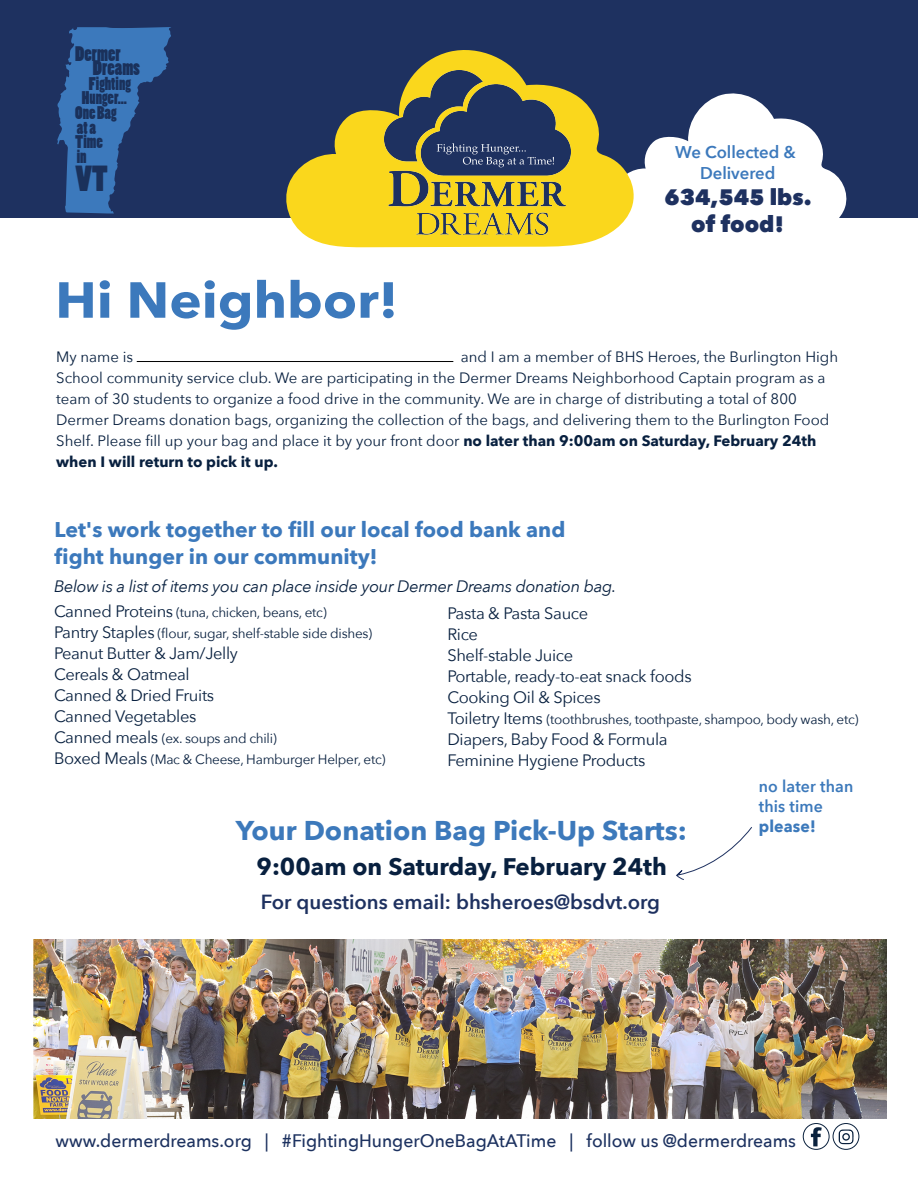
<style>
.page{position:relative;width:918px;height:1188px;background:#fff}
.page>*{position:absolute;margin:0;border:0;box-sizing:border-box;transform-origin:0 0}
.t1{font:700 50.1px "Avenir Next";color:#3c79bc;scale:1.08 1}
.t2{font:33.9px "Poplar Std";color:#1a315b}
.t3{font:700 27.15px "Avenir Next";color:#3c79bb}
.t4{font:700 24px "Avenir Next";color:#08203f}
.t5{font:800 22.35px/26.7px "Avenir Next";color:#1e3160;text-align:center}
.t6{font:700 21.3px/27px "Avenir Next";color:#3c79bc}
.t7{font:600 20.4px "Avenir Next";color:#1e3160}
.t8{font:19.65px/14.5px "Poplar Std";color:#1a315b}
.t9{font:500 18.15px "Avenir Next";color:#1d3260}
.t10{font:17.25px "Poplar Std";color:#1a315b}
.t11{font:600 17.1px/20.4px "Avenir Next";color:#3c79bc;text-align:center}
.t12{font:16.5px/21px "Avenir Next";letter-spacing:-.02em;color:#08203f}
.t13{font:italic 16.5px "Avenir Next";letter-spacing:-.02em;color:#08203f}
.t14{font:600 16.5px/19.8px "Avenir Next";letter-spacing:.01em;color:#3c79bb;scale:.96 1}
.t15{font:700 16.5px "Avenir Next";letter-spacing:.01em;color:#3c79bb;scale:.96 1}
.t16{font:15px/21px "Avenir Next";color:#08203f}
.t17{font:13.5px/21px "Avenir Next";letter-spacing:-.02em;color:#08203f}
.s1{font-weight:700}
.s2{font-size:16.5px}
</style>
<div class="page">
<hr style="left:137px;top:361px;width:316px;height:1px;background:#000">
<svg style="left:833px;top:1124px;width:26px;height:25px"></svg>
<div style="left:833px;top:1123px;width:26px;height:27px;border:1px solid #0a213d;border-radius:50%"></div>
<div style="left:803px;top:1123px;width:26px;height:27px;border:1px solid #0a213d;border-radius:50%"></div>
<svg style="left:839px;top:1130px;width:15px;height:14px"></svg>
<svg style="left:811px;top:1127px;width:11px;height:19px"></svg>
<div style="left:0;top:0;width:918px;height:218px;background:#1e3160"></div>
<svg style="left:57px;top:27px;width:114px;height:187px"></svg>
<svg style="left:639px;top:93px;width:208px;height:125px"></svg>
<img style="left:33px;top:940px;width:854px;height:178px">
<svg style="left:286px;top:50px;width:353px;height:197px"></svg>
<img style="left:385px;top:71px;width:186px;height:163px">
<svg style="left:676px;top:827px;width:76px;height:53px"></svg>
<h3 class="t8" style="left:93px;top:47px;width:49px;text-indent:-18px">Dermer<br>Dreams</h3>
<p class="t10" style="left:89px;top:74px;width:44px">Fighting</p>
<p class="t10" style="left:82px;top:89px;width:47px">Hunger...</p>
<p class="t10" style="left:75px;top:103px;width:43px">One Bag</p>
<p class="t10" style="left:77px;top:118px;width:21px">at a</p>
<p class="t10" style="left:75px;top:132px;width:29px">Time</p>
<p class="t10" style="left:77px;top:147px;width:11px">in</p>
<h2 class="t2" style="left:75px;top:160px;width:34px">VT</h2>
<h1 class="t1" style="left:55px;top:257px;width:319px">Hi Neighbor!</h1>
<p class="t11" style="left:675px;top:142px;width:122px">We Collected &amp;<br>Delivered</p>
<h3 class="t5" style="left:665px;top:184px;width:149px">634,545 lbs. of food!</h3>
<p class="t16" style="left:56px;top:346px;width:783px;text-indent:404px">and I am a member of BHS Heroes, the Burlington High School community service club. We are participating in the Dermer Dreams Neighborhood Captain program as a team of 30 students to organize a food drive in the community. We are in charge of distributing a total of 800<br>Dermer Dreams donation bags, organizing the collection of the bags, and delivering them to the Burlington Food Shelf. Please fill up your bag and place it by your front door <span class="s1">no later than 9:00am on Saturday, February 24th when I will return to pick it up.</span></p>
<p class="t16" style="left:56px;top:346px;width:79px">My name is</p>
<h3 class="t6" style="left:55px;top:516px;width:512px">Let's work together to fill our local food bank and fight hunger in our community!</h3>
<p class="t13" style="left:54px;top:572px;width:564px">Below is a list of items you can place inside your Dermer Dreams donation bag.</p>
<p class="t12" style="left:447px;top:602px;width:246px">Pasta &amp; Pasta Sauce<br>Rice<br>Shelf-stable Juice<br>Portable, ready-to-eat snack foods<br>Cooking Oil &amp; Spices</p>
<p class="t17" style="left:447px;top:708px;width:413px"><span class="s2">Toiletry Items</span> (toothbrushes, toothpaste, shampoo, body wash, etc)</p>
<p class="t12" style="left:447px;top:728px;width:222px">Diapers, Baby Food &amp; Formula<br>Feminine Hygiene Products</p>
<p class="t17" style="left:54px;top:602px;width:320px"><span class="s2">Canned Proteins</span> (tuna, chicken, beans, etc)<br><span class="s2">Pantry Staples</span> (flour, sugar, shelf-stable side dishes)</p>
<p class="t12" style="left:54px;top:642px;width:185px">Peanut Butter &amp; Jam/Jelly<br>Cereals &amp; Oatmeal<br>Canned &amp; Dried Fruits<br>Canned Vegetables</p>
<p class="t17" style="left:54px;top:728px;width:333px"><span class="s2">Canned meals</span> (ex. soups and chili)<br><span class="s2">Boxed Meals</span> (Mac &amp; Cheese, Hamburger Helper, etc)</p>
<h3 class="t3" style="left:236px;top:807px;width:452px">Your Donation Bag Pick-Up Starts:</h3>
<h3 class="t4" style="left:257px;top:846px;width:412px">9:00am on Saturday, February 24th</h3>
<h3 class="t7" style="left:261px;top:884px;width:401px">For questions email: bhsheroes@bsdvt.org</h3>
<p class="t14" style="left:759px;top:776px;width:100px">no later than this time</p>
<p class="t15" style="left:759px;top:812px;width:61px">please!</p>
<p class="t9" style="left:56px;top:1125px;width:742px">www.dermerdreams.org | #FightingHungerOneBagAtATime | follow us @dermerdreams</p>
</div>
